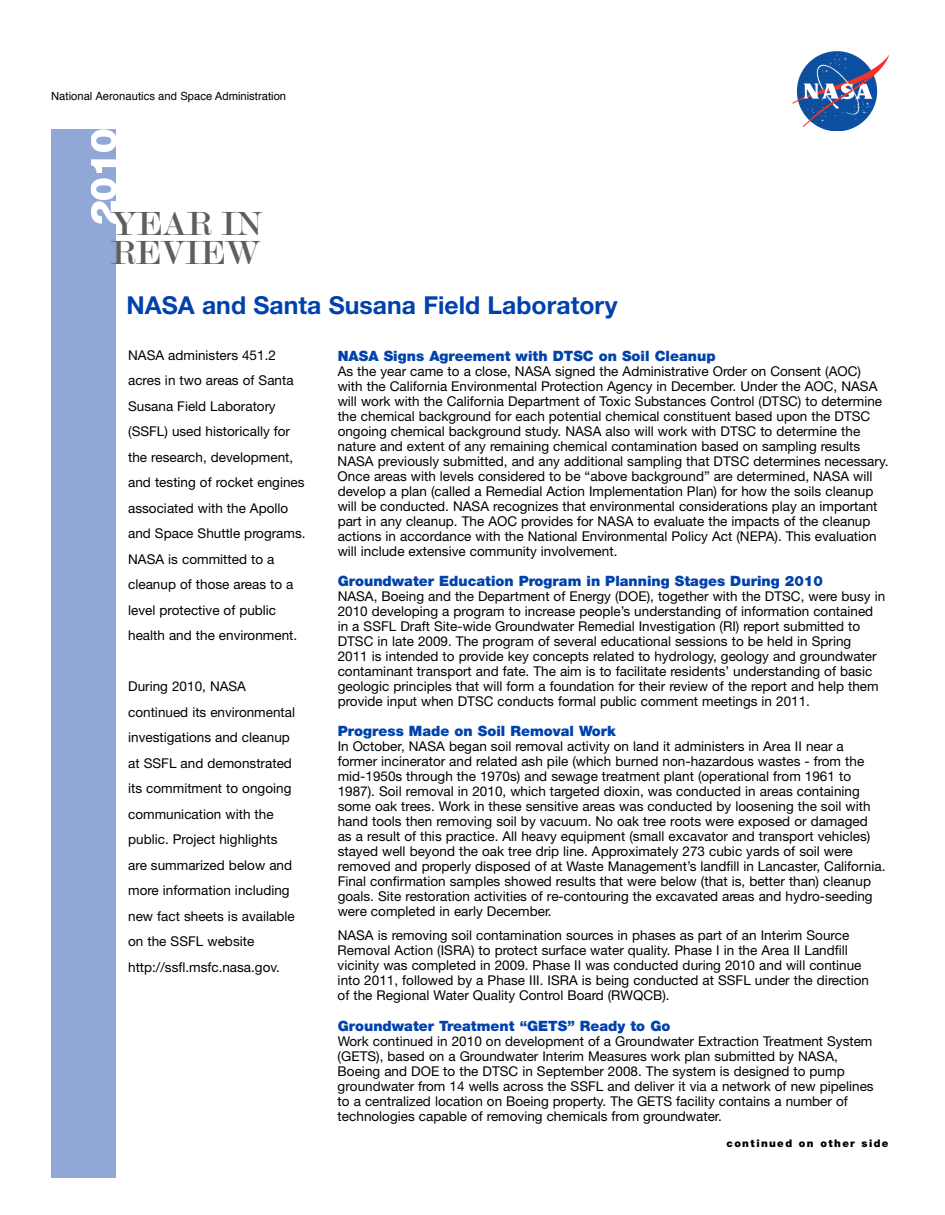
<style>
.page{position:relative;width:945px;height:1215px;background:#fff}
.page>*{position:absolute;margin:0;border:0;box-sizing:border-box;transform-origin:0 0}
.t1{font:36px/28.5px "Modern";color:#5e5e5e}
.t2{font:700 24.75px "Helvetica Neue";color:#0042ac}
.t3{font:900 14.25px "Helvetica Neue";color:#0042ac}
.t4{font:13.5px/15px "Helvetica Neue";color:#000}
.t5{font:11.25px "Helvetica";color:#000}
.t6{font:900 10.5px "Helvetica Neue";letter-spacing:.14em;color:#000}
</style>
<div class="page">
<img style="left:793px;top:52px;width:95px;height:79px">
<div style="left:51px;top:129px;width:65px;height:1049px;background:#91a8d7"></div>
<img style="left:91px;top:202px;width:25px;height:22px">
<img style="left:91px;top:178px;width:25px;height:22px">
<img style="left:91px;top:159px;width:25px;height:14px">
<img style="left:91px;top:130px;width:25px;height:22px">
<p class="t5" style="left:51px;top:92px;width:237px">National Aeronautics and Space Administration</p>
<p class="t1" style="left:111px;top:211px;width:152px">YEAR IN<br>REVIEW</p>
<h1 class="t2" style="left:126px;top:296px;width:493px">NASA and Santa Susana Field Laboratory</h1>
<p class="t4" style="left:128px;top:343px;width:179px;line-height:25.5px">NASA administers 451.2 acres in two areas of Santa<br>Susana Field Laboratory (SSFL) used historically for the research, development, and testing of rocket engines associated with the Apollo and Space Shuttle programs.<br>NASA is committed to a cleanup of those areas to a level protective of public health and the environment.</p>
<h3 class="t3" style="left:338px;top:351px;width:379px">NASA Signs Agreement with DTSC on Soil Cleanup</h3>
<p class="t4" style="left:338px;top:365px;width:552px">As the year came to a close, NASA signed the Administrative Order on Consent (AOC) with the California Environmental Protection Agency in December. Under the AOC, NASA will work with the California Department of Toxic Substances Control (DTSC) to determine the chemical background for each potential chemical constituent based upon the DTSC ongoing chemical background study. NASA also will work with DTSC to determine the nature and extent of any remaining chemical contamination based on sampling results NASA previously submitted, and any additional sampling that DTSC determines necessary.<br>Once areas with levels considered to be “above background” are determined, NASA will develop a plan (called a Remedial Action Implementation Plan) for how the soils cleanup will be conducted. NASA recognizes that environmental considerations play an important part in any cleanup. The AOC provides for NASA to evaluate the impacts of the cleanup actions in accordance with the National Environmental Policy Act (NEPA). This evaluation will include extensive community involvement.</p>
<h3 class="t3" style="left:338px;top:576px;width:487px">Groundwater Education Program in Planning Stages During 2010</h3>
<p class="t4" style="left:338px;top:590px;width:549px">NASA, Boeing and the Department of Energy (DOE), together with the DTSC, were busy in 2010 developing a program to increase people’s understanding of information contained in a SSFL Draft Site-wide Groundwater Remedial Investigation (RI) report submitted to DTSC in late 2009. The program of several educational sessions to be held in Spring<br>2011 is intended to provide key concepts related to hydrology, geology and groundwater contaminant transport and fate. The aim is to facilitate residents’ understanding of basic geologic principles that will form a foundation for their review of the report and help them provide input when DTSC conducts formal public comment meetings in 2011.</p>
<h3 class="t3" style="left:338px;top:726px;width:280px">Progress Made on Soil Removal Work</h3>
<p class="t4" style="left:338px;top:740px;width:549px">In October, NASA began soil removal activity on land it administers in Area II near a former incinerator and related ash pile (which burned non-hazardous wastes - from the mid-1950s through the 1970s) and sewage treatment plant (operational from 1961 to 1987). Soil removal in 2010, which targeted dioxin, was conducted in areas containing some oak trees. Work in these sensitive areas was conducted by loosening the soil with hand tools then removing soil by vacuum. No oak tree roots were exposed or damaged<br>as a result of this practice. All heavy equipment (small excavator and transport vehicles) stayed well beyond the oak tree drip line. Approximately 273 cubic yards of soil were removed and properly disposed of at Waste Management’s landfill in Lancaster, California.<br>Final confirmation samples showed results that were below (that is, better than) cleanup goals. Site restoration activities of re-contouring the excavated areas and hydro-seeding were completed in early December.</p>
<p class="t4" style="left:338px;top:929px;width:533px">NASA is removing soil contamination sources in phases as part of an Interim Source Removal Action (ISRA) to protect surface water quality. Phase I in the Area II Landfill vicinity was completed in 2009. Phase II was conducted during 2010 and will continue into 2011, followed by a Phase III. ISRA is being conducted at SSFL under the direction of the Regional Water Quality Control Board (RWQCB).</p>
<h3 class="t3" style="left:338px;top:1021px;width:334px">Groundwater Treatment “GETS” Ready to Go</h3>
<p class="t4" style="left:338px;top:1035px;width:538px">Work continued in 2010 on development of a Groundwater Extraction Treatment System (GETS), based on a Groundwater Interim Measures work plan submitted by NASA, Boeing and DOE to the DTSC in September 2008. The system is designed to pump groundwater from 14 wells across the SSFL and deliver it via a network of new pipelines to a centralized location on Boeing property. The GETS facility contains a number of technologies capable of removing chemicals from groundwater.</p>
<p class="t6" style="left:726px;top:1140px;width:164px">continued on other side</p>
<p class="t4" style="left:128px;top:675px;width:168px;line-height:25.5px">During 2010, NASA continued its environmental investigations and cleanup at SSFL and demonstrated its commitment to ongoing communication with the public. Project highlights are summarized below and more information including new fact sheets is available on the SSFL website http://ssfl.msfc.nasa.gov.</p>
</div>
